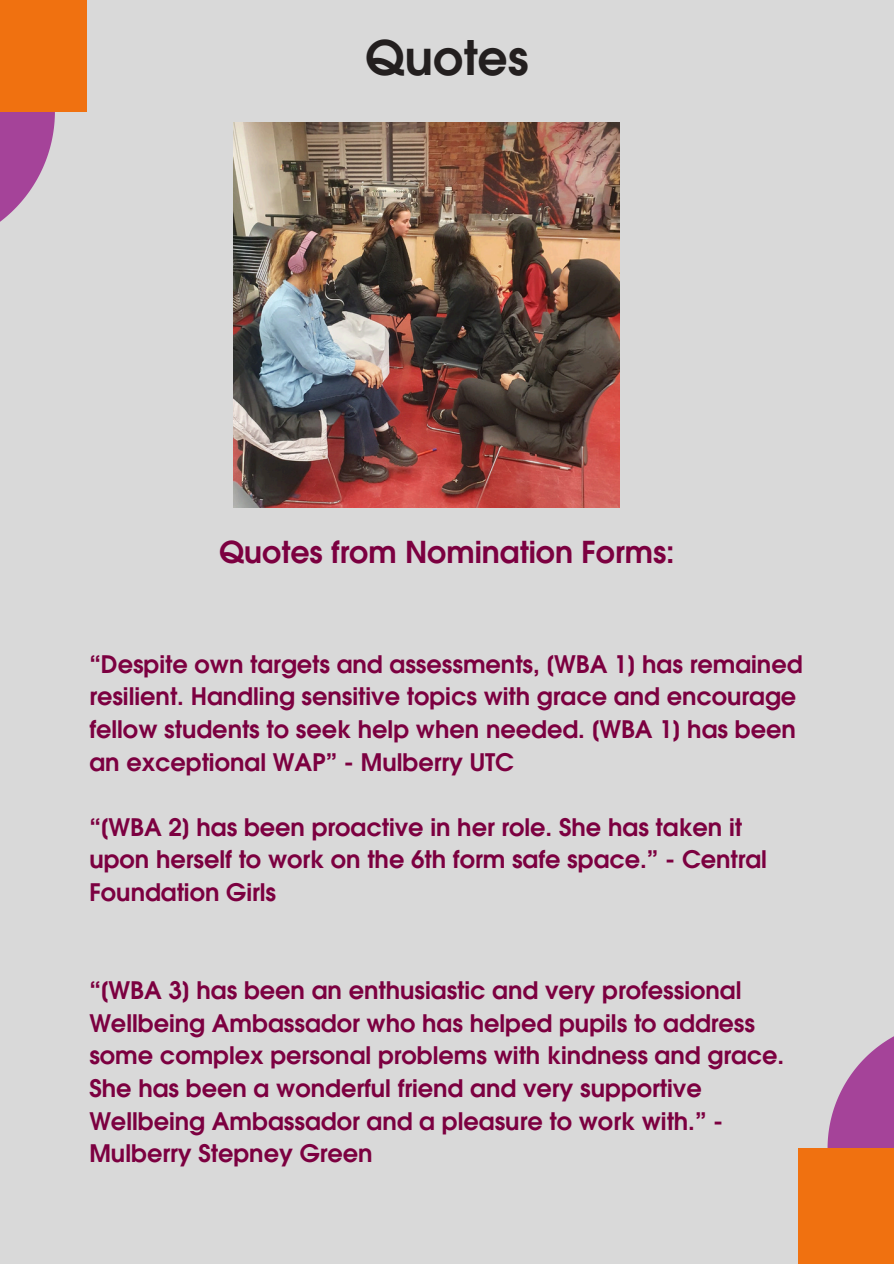
<style>
.page{position:relative;width:894px;height:1264px;background:#fff}
.page>*{position:absolute;margin:0;border:0;box-sizing:border-box;transform-origin:0 0}
.t1{font:600 47.25px "ITC Avant Garde Std";color:#231f1f}
.t2{font:600 30px "ITC Avant Garde Std";color:#7c0040}
.t3{font:600 24px/32.7px "ITC Avant Garde Std";color:#7c0040}
</style>
<div class="page">
<div style="left:0;top:0;width:893px;height:1263px;background:#d9d9d9"></div>
<svg style="left:0;top:111px;width:55px;height:111px"></svg>
<div style="left:0;top:0;width:87px;height:111px;background:#f07110"></div>
<svg style="left:827px;top:1037px;width:66px;height:111px"></svg>
<div style="left:797px;top:1148px;width:96px;height:115px;background:#f07110"></div>
<img style="left:234px;top:123px;width:385px;height:384px">
<p class="t1" style="left:365px;top:40px;width:165px">Quotes</p>
<p class="t2" style="left:219px;top:541px;width:457px">Quotes from Nomination Forms:</p>
<h1 class="t3" style="left:89px;top:650px;width:714px">“Despite own targets and assessments, [WBA 1] has remained resilient. Handling sensitive topics with grace and encourage fellow students to seek help when needed. [WBA 1] has been an exceptional WAP” - Mulberry UTC</h1>
<p class="t3" style="left:89px;top:813px;width:679px">“[WBA 2] has been proactive in her role. She has taken it upon herself to work on the 6th form safe space.” - Central<br>Foundation Girls</p>
<h2 class="t3" style="left:89px;top:976px;width:696px">“[WBA 3] has been an enthusiastic and very professional Wellbeing Ambassador who has helped pupils to address some complex personal problems with kindness and grace.<br>She has been a wonderful friend and very supportive Wellbeing Ambassador and a pleasure to work with.” - Mulberry Stepney Green</h2>
</div>
